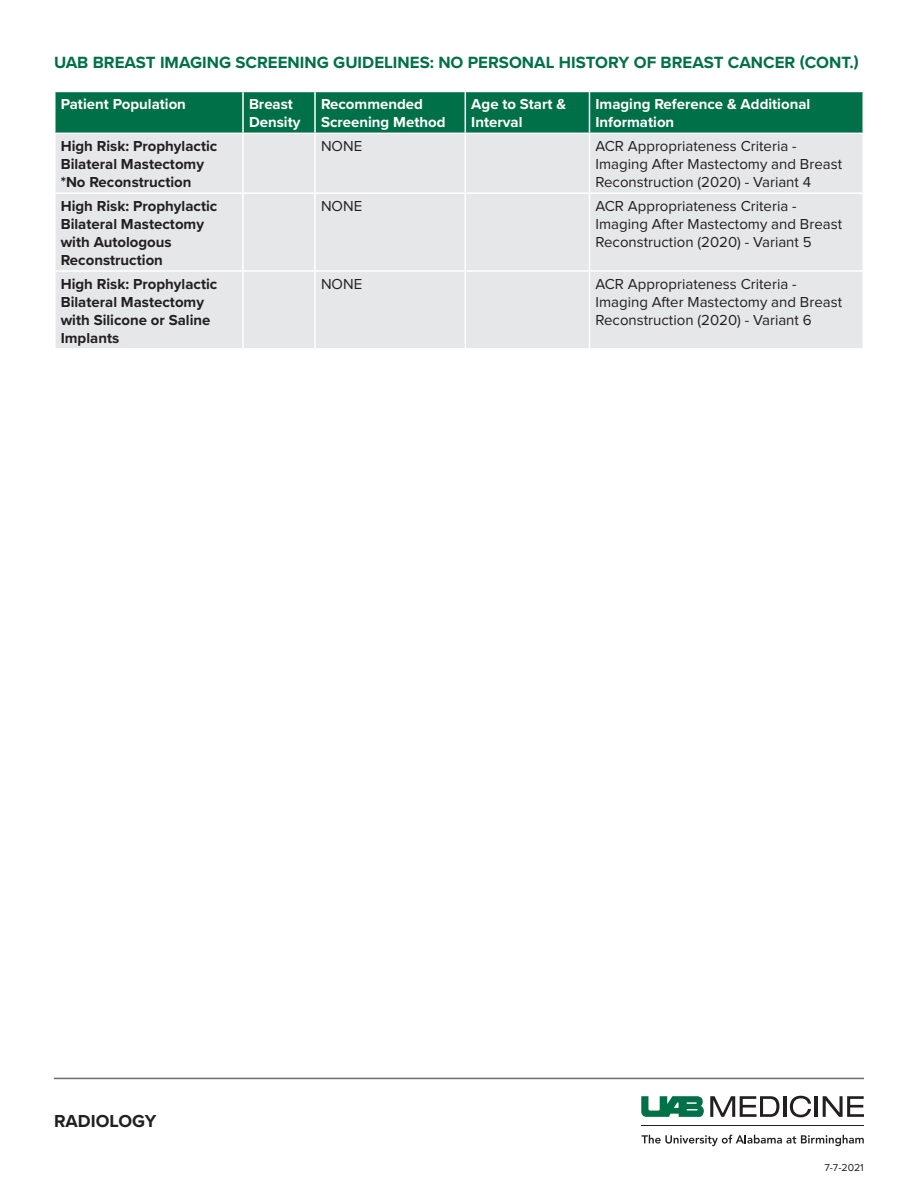
<style>
.page{position:relative;width:918px;height:1188px;background:#fff}
.page>*{position:absolute;margin:0;border:0;box-sizing:border-box;transform-origin:0 0}
.t1{font:700 18px "Proxima Nova";color:#231f20}
.t2{font:700 16.8px "Proxima Nova";color:#007049}
.t3{font:15px/18px "Proxima Nova";color:#231f20}
.t4{font:700 15px/18px "Proxima Nova";color:#231f20}
.t5{font:700 15px/18px "Proxima Nova";color:#fff}
.t6{font:10.5px "Proxima Nova";color:#231f20}
</style>
<div class="page">
<hr style="left:54px;top:1078px;width:810px;height:1px;background:#6c6d70">
<svg style="left:641px;top:1096px;width:63px;height:21px"></svg>
<svg style="left:710px;top:1096px;width:69px;height:21px"></svg>
<hr style="left:783px;top:1096px;width:3px;height:21px;background:#231f20">
<svg style="left:790px;top:1096px;width:21px;height:21px"></svg>
<hr style="left:815px;top:1096px;width:3px;height:21px;background:#231f20">
<svg style="left:823px;top:1096px;width:41px;height:21px"></svg>
<hr style="left:641px;top:1126px;width:223px;height:1px;background:#231f20">
<svg style="left:641px;top:1135px;width:223px;height:11px"></svg>
<div style="left:56px;top:92px;width:806px;height:41px;background:#007049"></div>
<div style="left:56px;top:134px;width:806px;height:214px;background:#e6e7e9"></div>
<hr style="left:242px;top:92px;width:2px;height:41px;background:#fff">
<hr style="left:314px;top:92px;width:2px;height:41px;background:#fff">
<hr style="left:465px;top:92px;width:1px;height:41px;background:#fff">
<hr style="left:589px;top:92px;width:1px;height:41px;background:#fff">
<hr style="left:242px;top:134px;width:2px;height:58px;background:#fff">
<hr style="left:314px;top:134px;width:2px;height:58px;background:#fff">
<hr style="left:465px;top:134px;width:1px;height:58px;background:#fff">
<hr style="left:589px;top:134px;width:1px;height:58px;background:#fff">
<hr style="left:54px;top:192px;width:189px;height:2px;background:#fff">
<hr style="left:243px;top:192px;width:72px;height:2px;background:#fff">
<hr style="left:242px;top:194px;width:2px;height:76px;background:#fff">
<hr style="left:315px;top:192px;width:150px;height:2px;background:#fff">
<hr style="left:314px;top:194px;width:2px;height:76px;background:#fff">
<hr style="left:465px;top:192px;width:125px;height:2px;background:#fff">
<hr style="left:465px;top:194px;width:1px;height:76px;background:#fff">
<hr style="left:590px;top:192px;width:274px;height:2px;background:#fff">
<hr style="left:589px;top:194px;width:1px;height:76px;background:#fff">
<hr style="left:54px;top:270px;width:189px;height:2px;background:#fff">
<hr style="left:243px;top:270px;width:72px;height:2px;background:#fff">
<hr style="left:242px;top:272px;width:2px;height:76px;background:#fff">
<hr style="left:315px;top:270px;width:150px;height:2px;background:#fff">
<hr style="left:314px;top:272px;width:2px;height:76px;background:#fff">
<hr style="left:465px;top:270px;width:125px;height:2px;background:#fff">
<hr style="left:465px;top:272px;width:1px;height:76px;background:#fff">
<hr style="left:590px;top:270px;width:274px;height:2px;background:#fff">
<hr style="left:589px;top:272px;width:1px;height:76px;background:#fff">
<p class="t2" style="left:54px;top:50px;width:806px">UAB BREAST IMAGING SCREENING GUIDELINES: NO PERSONAL HISTORY OF BREAST CANCER (CONT.)</p>
<p class="t5" style="left:61px;top:95px;width:127px">Patient Population</p>
<p class="t5" style="left:249px;top:95px;width:53px">Breast<br>Density</p>
<p class="t5" style="left:321px;top:95px;width:104px">Recommended</p>
<p class="t5" style="left:471px;top:95px;width:96px">Age to Start &amp;<br>Interval</p>
<p class="t5" style="left:596px;top:95px;width:216px">Imaging Reference &amp; Additional<br>Information</p>
<p class="t5" style="left:321px;top:113px;width:126px">Screening Method</p>
<p class="t4" style="left:61px;top:137px;width:158px">High Risk: Prophylactic<br>Bilateral Mastectomy</p>
<p class="t4" style="left:61px;top:173px;width:132px">*No Reconstruction</p>
<p class="t3" style="left:321px;top:138px;width:43px">NONE</p>
<p class="t3" style="left:596px;top:138px;width:248px">ACR Appropriateness Criteria -<br>Imaging After Mastectomy and Breast<br>Reconstruction (2020) - Variant 4</p>
<p class="t4" style="left:61px;top:197px;width:158px">High Risk: Prophylactic<br>Bilateral Mastectomy with Autologous<br>Reconstruction</p>
<p class="t3" style="left:321px;top:198px;width:43px">NONE</p>
<p class="t3" style="left:596px;top:198px;width:248px">ACR Appropriateness Criteria -<br>Imaging After Mastectomy and Breast<br>Reconstruction (2020) - Variant 5</p>
<p class="t4" style="left:61px;top:275px;width:158px">High Risk: Prophylactic<br>Bilateral Mastectomy with Silicone or Saline<br>Implants</p>
<p class="t3" style="left:321px;top:276px;width:43px">NONE</p>
<p class="t3" style="left:596px;top:276px;width:248px">ACR Appropriateness Criteria -<br>Imaging After Mastectomy and Breast<br>Reconstruction (2020) - Variant 6</p>
<p class="t1" style="left:54px;top:1108px;width:104px">RADIOLOGY</p>
<p class="t6" style="left:824px;top:1163px;width:41px">7-7-2021</p>
</div>
